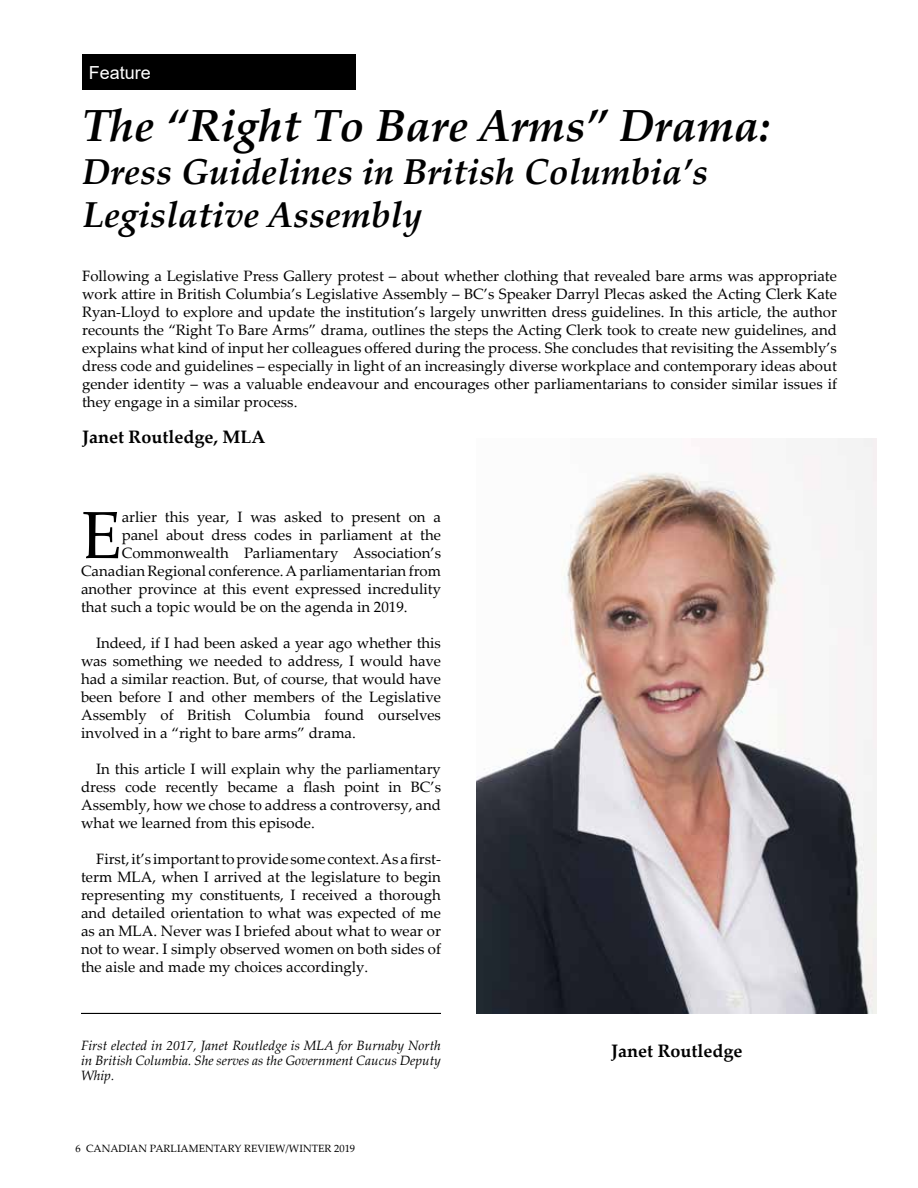
<style>
.page{position:relative;width:918px;height:1188px;background:#fff}
.page>*{position:absolute;margin:0;border:0;box-sizing:border-box;transform-origin:0 0}
.t1{font:66.75px "Palatino Linotype";color:#000}
.t2{font:italic 700 45px "Palatino Linotype";color:#000}
.t3{font:italic 700 36px/43.2px "Palatino Linotype";color:#000}
.t4{font:700 18px "Palatino Linotype";color:#000}
.t5{font:18px "Arial";color:#fff}
.t6{font:15px/18px "Palatino Linotype";color:#000;text-align:justify}
.t7{font:italic 13.5px/15px "Palatino Linotype";color:#000;text-align:justify}
.t8{font:10.5px "Palatino Linotype";color:#000}
</style>
<div class="page">
<div style="left:82px;top:54px;width:273px;height:36px;background:#000"></div>
<hr style="left:81px;top:1013px;width:360px;height:1px;background:#000">
<img style="left:477px;top:438px;width:400px;height:576px">
<p class="t5" style="left:89px;top:60px;width:64px">Feature</p>
<h2 class="t2" style="left:82px;top:94px;width:690px">The “Right To Bare Arms” Drama:</h2>
<h3 class="t3" style="left:82px;top:149px;width:627px">Dress Guidelines in British Columbia’s<br>Legislative Assembly</h3>
<p class="t6" style="left:82px;top:267px;width:756px">Following a Legislative Press Gallery protest – about whether clothing that revealed bare arms was appropriate work attire in British Columbia’s Legislative Assembly – BC’s Speaker Darryl Plecas asked the Acting Clerk Kate Ryan-Lloyd to explore and update the institution’s largely unwritten dress guidelines. In this article, the author recounts the “Right To Bare Arms” drama, outlines the steps the Acting Clerk took to create new guidelines, and explains what kind of input her colleagues offered during the process. She concludes that revisiting the Assembly’s dress code and guidelines – especially in light of an increasingly diverse workplace and contemporary ideas about gender identity – was a valuable endeavour and encourages other parliamentarians to consider similar issues if they engage in a similar process.</p>
<p class="t4" style="left:82px;top:424px;width:185px">Janet Routledge, MLA</p>
<h1 class="t1" style="left:81px;top:488px;width:42px">E</h1>
<p class="t6" style="left:122px;top:507px;width:321px">arlier this year, I was asked to present on a</p>
<p class="t6" style="left:122px;top:525px;width:321px">panel about dress codes in parliament at the</p>
<p class="t6" style="left:122px;top:543px;width:321px">Commonwealth Parliamentary Association’s</p>
<p class="t6" style="left:81px;top:561px;width:362px">Canadian Regional conference. A parliamentarian from</p>
<p class="t6" style="left:81px;top:579px;width:362px">another province at this event expressed incredulity</p>
<p class="t6" style="left:81px;top:597px;width:328px">that such a topic would be on the agenda in 2019.</p>
<p class="t6" style="left:81px;top:633px;width:362px;text-indent:15px">Indeed, if I had been asked a year ago whether this was something we needed to address, I would have had a similar reaction. But, of course, that would have been before I and other members of the Legislative Assembly of British Columbia found ourselves involved in a “right to bare arms” drama.</p>
<p class="t6" style="left:81px;top:759px;width:362px;text-indent:15px">In this article I will explain why the parliamentary dress code recently became a flash point in BC’s Assembly, how we chose to address a controversy, and what we learned from this episode.</p>
<p class="t6" style="left:81px;top:849px;width:362px;text-indent:15px">First, it’s important to provide some context. As a first&shy;term MLA, when I arrived at the legislature to begin representing my constituents, I received a thorough and detailed orientation to what was expected of me as an MLA. Never was I briefed about what to wear or not to wear. I simply observed women on both sides of the aisle and made my choices accordingly.</p>
<p class="t7" style="left:81px;top:1037px;width:362px">First elected in 2017, Janet Routledge is MLA for Burnaby North in British Columbia. She serves as the Government Caucus Deputy Whip.</p>
<p class="t8" style="left:76px;top:1141px;width:281px">6 CANADIAN PARLIAMENTARY REVIEW/WINTER 2019</p>
<p class="t4" style="left:611px;top:1038px;width:133px">Janet Routledge</p>
</div>
